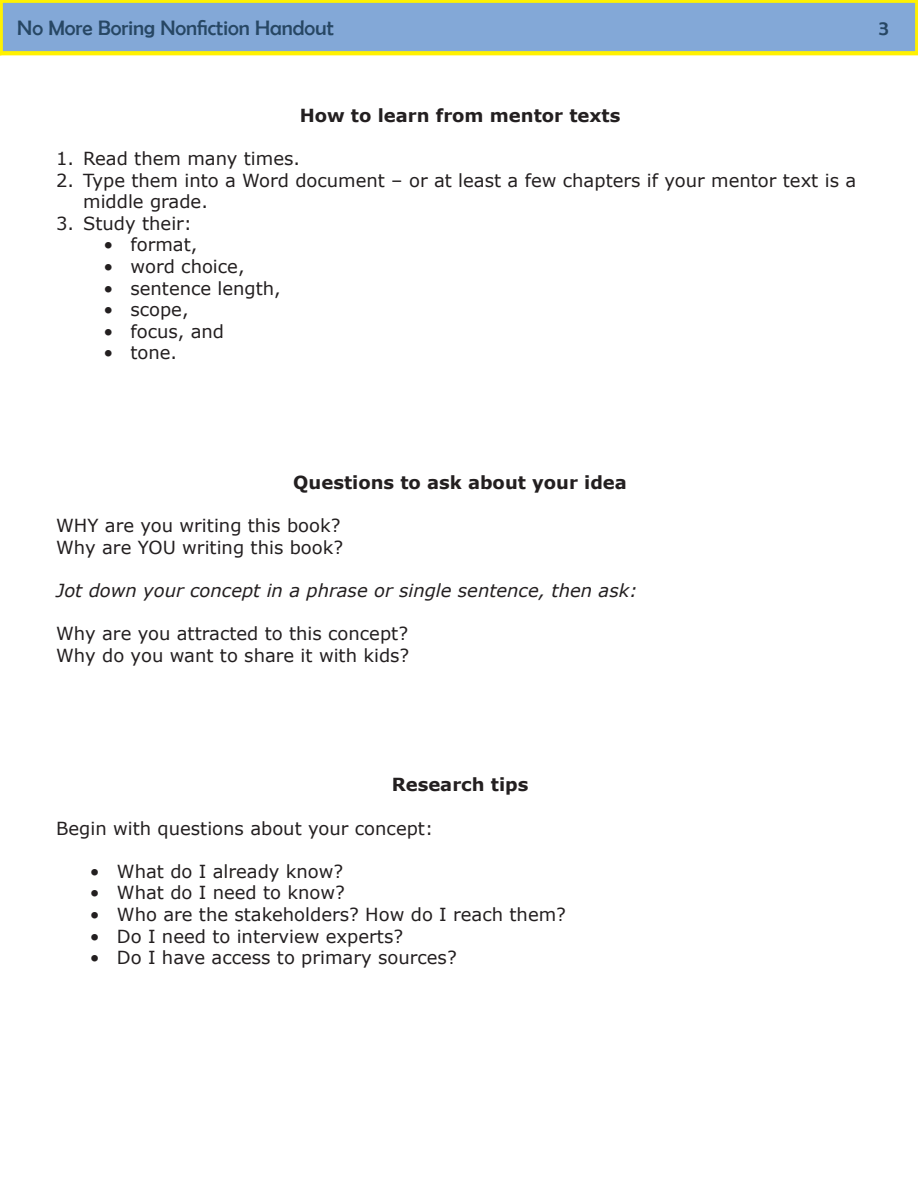
<style>
.page{position:relative;width:918px;height:1188px;background:#fff}
.page>*{position:absolute;margin:0;border:0;box-sizing:border-box;transform-origin:0 0}
.t1{font:21px "Berlin Sans FB";color:#274764}
.t2{font:18px/21.6px "Verdana";color:#231f20}
.t3{font:700 18px "Verdana";color:#231f20}
.t4{font:italic 18px "Verdana";color:#231f20}
</style>
<div class="page">
<svg style="left:0;top:0;width:918px;height:55px;background:#92b1bb"></svg>
<p class="t1" style="left:17px;top:16px;width:318px">No More Boring Nonfiction Handout</p>
<p class="t1" style="left:879px;top:16px;width:11px">3</p>
<p class="t3" style="left:300px;top:102px;width:322px">How to learn from mentor texts</p>
<p class="t2" style="left:56px;top:147px;width:245px">1. Read them many times.</p>
<p class="t2" style="left:83px;top:169px;width:775px;text-indent:-27px">2. Type them into a Word document – or at least a few chapters if your mentor text is a middle grade.</p>
<p class="t2" style="left:56px;top:212px;width:138px">3. Study their:</p>
<p class="t2" style="left:103px;top:234px;width:95px">• format,</p>
<p class="t2" style="left:103px;top:255px;width:143px">• word choice,</p>
<p class="t2" style="left:103px;top:277px;width:179px">• sentence length,</p>
<p class="t2" style="left:103px;top:299px;width:87px">• scope,</p>
<p class="t2" style="left:103px;top:320px;width:122px">• focus, and</p>
<p class="t2" style="left:103px;top:342px;width:75px">• tone.</p>
<p class="t3" style="left:293px;top:470px;width:335px">Questions to ask about your idea</p>
<p class="t2" style="left:56px;top:515px;width:286px">WHY are you writing this book?</p>
<p class="t2" style="left:56px;top:536px;width:289px">Why are YOU writing this book?</p>
<p class="t4" style="left:56px;top:578px;width:583px">Jot down your concept in a phrase or single sentence, then ask:</p>
<p class="t2" style="left:56px;top:623px;width:354px">Why are you attracted to this concept?</p>
<p class="t2" style="left:56px;top:644px;width:355px">Why do you want to share it with kids?</p>
<p class="t3" style="left:392px;top:772px;width:138px">Research tips</p>
<p class="t2" style="left:56px;top:817px;width:379px">Begin with questions about your concept:</p>
<p class="t2" style="left:90px;top:860px;width:255px">• What do I already know?</p>
<p class="t2" style="left:90px;top:882px;width:257px">• What do I need to know?</p>
<p class="t2" style="left:90px;top:903px;width:478px">• Who are the stakeholders? How do I reach them?</p>
<p class="t2" style="left:90px;top:925px;width:315px">• Do I need to interview experts?</p>
<p class="t2" style="left:90px;top:947px;width:368px">• Do I have access to primary sources?</p>
</div>
